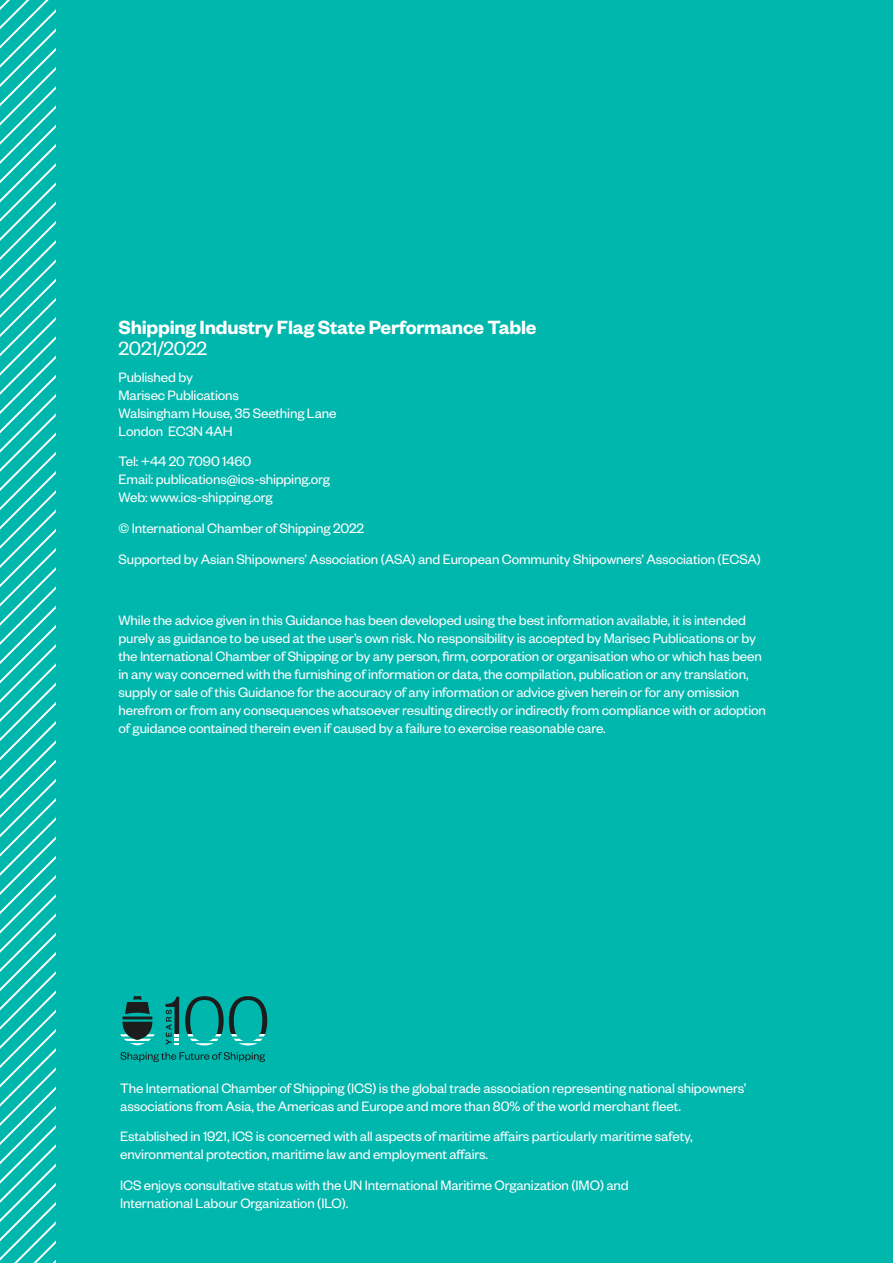
<style>
.page{position:relative;width:893px;height:1263px;background:#00b7ae}
.page>*{position:absolute;margin:0;border:0;box-sizing:border-box;transform-origin:0 0}
.t1{font:600 21px "Founders Grotesk";letter-spacing:-.01em;color:#fff}
.t2{font:21px "Founders Grotesk";letter-spacing:-.01em;color:#fff}
.t3{font:15px/18px "Founders Grotesk";letter-spacing:-.01em;color:#fff}
</style>
<div class="page">
<svg style="left:0;top:0;width:55px;height:1263px"></svg>
<svg style="left:120px;top:1052px;width:145px;height:10px"></svg>
<svg style="left:120px;top:996px;width:35px;height:49px"></svg>
<svg style="left:185px;top:996px;width:82px;height:49px"></svg>
<svg style="left:166px;top:997px;width:13px;height:48px"></svg>
<h1 class="t1" style="left:119px;top:314px;width:419px">Shipping Industry Flag State Performance Table</h1>
<h1 class="t2" style="left:119px;top:336px;width:90px">2021/2022</h1>
<p class="t3" style="left:119px;top:367px;width:219px">Published by<br>Marisec Publications<br>Walsingham House, 35 Seething Lane<br>London EC3N 4AH</p>
<p class="t3" style="left:119px;top:452px;width:213px">Tel: +44 20 7090 1460<br>Email: publications@ics-shipping.org<br>Web: www.ics-shipping.org</p>
<p class="t3" style="left:119px;top:512px;width:644px;line-height:30.8px">© International Chamber of Shipping 2022<br>Supported by Asian Shipowners’ Association (ASA) and European Community Shipowners’ Association (ECSA)</p>
<p class="t3" style="left:119px;top:611px;width:649px">While the advice given in this Guidance has been developed using the best information available, it is intended purely as guidance to be used at the user’s own risk. No responsibility is accepted by Marisec Publications or by the International Chamber of Shipping or by any person, firm, corporation or organisation who or which has been in any way concerned with the furnishing of information or data, the compilation, publication or any translation, supply or sale of this Guidance for the accuracy of any information or advice given herein or for any omission herefrom or from any consequences whatsoever resulting directly or indirectly from compliance with or adoption of guidance contained therein even if caused by a failure to exercise reasonable care.</p>
<p class="t3" style="left:120px;top:1078px;width:628px">The International Chamber of Shipping (ICS) is the global trade association representing national shipowners’ associations from Asia, the Americas and Europe and more than 80% of the world merchant fleet.</p>
<p class="t3" style="left:120px;top:1127px;width:574px">Established in 1921, ICS is concerned with all aspects of maritime affairs particularly maritime safety, environmental protection, maritime law and employment affairs.</p>
<p class="t3" style="left:120px;top:1176px;width:510px">ICS enjoys consultative status with the UN International Maritime Organization (IMO) and<br>International Labour Organization (ILO).</p>
</div>
